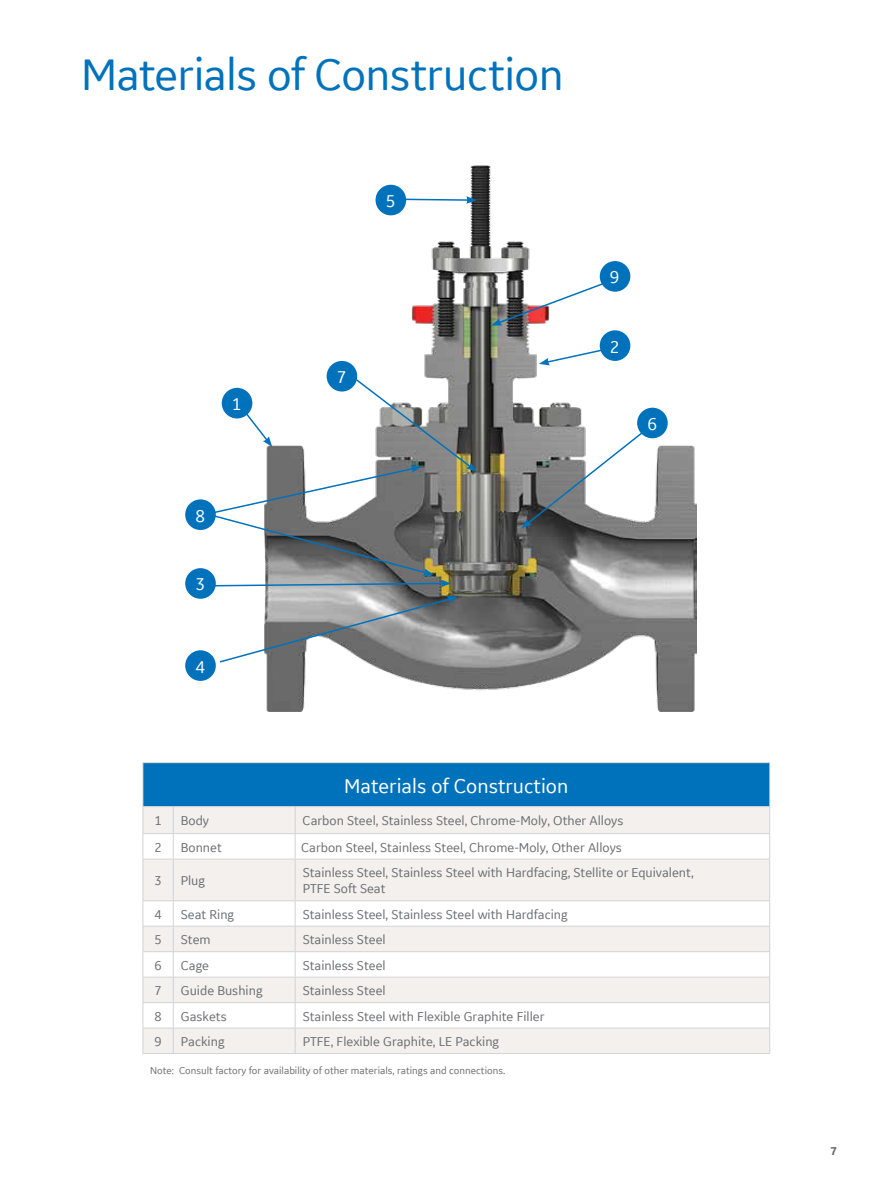
<style>
.page{position:relative;width:891px;height:1188px;background:#fff}
.page>*{position:absolute;margin:0;border:0;box-sizing:border-box;transform-origin:0 0}
.t1{font:46.5px "GE Inspira Sans";letter-spacing:-.015em;color:#0072bc}
.t2{font:21px "GE Inspira Sans";color:#fff}
.t3{font:18px "GE Inspira Sans";color:#fff}
.t4{font:13.5px/16.2px "GE Inspira Sans";color:#6d6e71}
.t5{font:700 12px "GE Inspira Sans";color:#6d6e71}
.t6{font:10.5px "GE Inspira Sans";color:#6d6e71}
</style>
<div class="page">
<div style="left:143px;top:763px;width:627px;height:44px;background:#0072bc"></div>
<div style="left:144px;top:807px;width:625px;height:26px;background:#f3f0ee"></div>
<svg style="left:144px;top:834px;width:625px;height:66px;fill:#f3f0ee"></svg>
<hr style="left:143px;top:762px;width:30px;height:1px;background:#d1d3d4">
<hr style="left:143px;top:763px;width:1px;height:43px;background:#d1d3d4">
<hr style="left:173px;top:762px;width:122px;height:1px;background:#d1d3d4">
<hr style="left:295px;top:762px;width:475px;height:1px;background:#d1d3d4">
<hr style="left:769px;top:763px;width:1px;height:43px;background:#d1d3d4">
<hr style="left:143px;top:806px;width:30px;height:1px;background:#d1d3d4">
<hr style="left:173px;top:806px;width:122px;height:1px;background:#d1d3d4">
<hr style="left:295px;top:806px;width:475px;height:1px;background:#d1d3d4">
<hr style="left:143px;top:833px;width:30px;height:1px;background:#d1d3d4">
<svg style="left:143px;top:807px;width:1px;height:52px"></svg>
<hr style="left:173px;top:833px;width:122px;height:1px;background:#d1d3d4">
<svg style="left:173px;top:807px;width:1px;height:52px"></svg>
<hr style="left:295px;top:833px;width:475px;height:1px;background:#d1d3d4">
<svg style="left:295px;top:807px;width:1px;height:52px"></svg>
<svg style="left:769px;top:807px;width:1px;height:52px"></svg>
<hr style="left:143px;top:859px;width:30px;height:1px;background:#d1d3d4">
<hr style="left:143px;top:859px;width:1px;height:41px;background:#d1d3d4">
<hr style="left:173px;top:859px;width:122px;height:1px;background:#d1d3d4">
<hr style="left:173px;top:859px;width:1px;height:41px;background:#d1d3d4">
<hr style="left:295px;top:859px;width:475px;height:1px;background:#d1d3d4">
<hr style="left:295px;top:859px;width:1px;height:41px;background:#d1d3d4">
<hr style="left:769px;top:859px;width:1px;height:41px;background:#d1d3d4">
<hr style="left:143px;top:900px;width:30px;height:1px;background:#d1d3d4">
<hr style="left:173px;top:900px;width:122px;height:1px;background:#d1d3d4">
<hr style="left:295px;top:900px;width:475px;height:1px;background:#d1d3d4">
<svg style="left:143px;top:901px;width:627px;height:152px"></svg>
<hr style="left:143px;top:1053px;width:30px;height:1px;background:#d1d3d4">
<hr style="left:173px;top:1053px;width:122px;height:1px;background:#d1d3d4">
<hr style="left:295px;top:1053px;width:475px;height:1px;background:#d1d3d4">
<img style="left:265px;top:165px;width:431px;height:546px">
<svg style="left:539px;top:348px;width:68px;height:17px"></svg>
<svg style="left:219px;top:596px;width:239px;height:68px"></svg>
<svg style="left:406px;top:196px;width:71px;height:8px"></svg>
<svg style="left:521px;top:426px;width:129px;height:102px"></svg>
<svg style="left:491px;top:281px;width:116px;height:45px"></svg>
<svg style="left:205px;top:378px;width:272px;height:209px"></svg>
<div style="left:222px;top:388px;width:30px;height:30px;background:#0072bc;border-radius:50%"></div>
<div style="left:600px;top:330px;width:30px;height:31px;background:#0072bc;border-radius:50%"></div>
<div style="left:185px;top:568px;width:31px;height:31px;background:#0072bc;border-radius:50%"></div>
<div style="left:185px;top:650px;width:31px;height:31px;background:#0072bc;border-radius:50%"></div>
<div style="left:376px;top:185px;width:30px;height:30px;background:#0072bc;border-radius:50%"></div>
<div style="left:637px;top:408px;width:31px;height:30px;background:#0072bc;border-radius:50%"></div>
<div style="left:327px;top:361px;width:30px;height:31px;background:#0072bc;border-radius:50%"></div>
<div style="left:185px;top:499px;width:31px;height:31px;background:#0072bc;border-radius:50%"></div>
<div style="left:600px;top:261px;width:30px;height:31px;background:#0072bc;border-radius:50%"></div>
<h1 class="t1" style="left:81px;top:46px;width:484px">Materials of Construction</h1>
<h3 class="t3" style="left:232px;top:393px;width:11px">1</h3>
<h3 class="t3" style="left:195px;top:505px;width:11px">8</h3>
<h3 class="t3" style="left:195px;top:573px;width:11px">3</h3>
<h3 class="t3" style="left:195px;top:655px;width:11px">4</h3>
<h3 class="t3" style="left:386px;top:190px;width:11px">5</h3>
<h3 class="t3" style="left:337px;top:366px;width:11px">7</h3>
<h3 class="t3" style="left:610px;top:266px;width:11px">9</h3>
<h3 class="t3" style="left:610px;top:335px;width:11px">2</h3>
<h3 class="t3" style="left:647px;top:413px;width:11px">6</h3>
<h2 class="t2" style="left:344px;top:773px;width:226px">Materials of Construction</h2>
<p class="t4" style="left:155px;top:812px;width:9px">1</p>
<p class="t4" style="left:181px;top:812px;width:30px">Body</p>
<p class="t4" style="left:303px;top:812px;width:322px">Carbon Steel, Stainless Steel, Chrome-Moly, Other Alloys</p>
<p class="t4" style="left:155px;top:839px;width:9px">2</p>
<p class="t4" style="left:181px;top:839px;width:43px">Bonnet</p>
<p class="t4" style="left:301px;top:839px;width:322px">Carbon Steel, Stainless Steel, Chrome-Moly, Other Alloys</p>
<p class="t4" style="left:155px;top:872px;width:9px">3</p>
<p class="t4" style="left:181px;top:872px;width:26px">Plug</p>
<p class="t4" style="left:303px;top:864px;width:393px">Stainless Steel, Stainless Steel with Hardfacing, Stellite or Equivalent,<br>PTFE Soft Seat</p>
<p class="t4" style="left:155px;top:906px;width:9px">4</p>
<p class="t4" style="left:181px;top:906px;width:55px">Seat Ring</p>
<p class="t4" style="left:303px;top:906px;width:267px">Stainless Steel, Stainless Steel with Hardfacing</p>
<p class="t4" style="left:155px;top:931px;width:9px">5</p>
<p class="t4" style="left:181px;top:931px;width:31px">Stem</p>
<p class="t4" style="left:303px;top:931px;width:84px">Stainless Steel</p>
<p class="t4" style="left:155px;top:957px;width:9px">6</p>
<p class="t4" style="left:181px;top:957px;width:30px">Cage</p>
<p class="t4" style="left:303px;top:957px;width:84px">Stainless Steel</p>
<p class="t4" style="left:155px;top:982px;width:9px">7</p>
<p class="t4" style="left:181px;top:982px;width:83px">Guide Bushing</p>
<p class="t4" style="left:303px;top:982px;width:84px">Stainless Steel</p>
<p class="t4" style="left:155px;top:1008px;width:9px">8</p>
<p class="t4" style="left:181px;top:1008px;width:47px">Gaskets</p>
<p class="t4" style="left:303px;top:1008px;width:243px">Stainless Steel with Flexible Graphite Filler</p>
<p class="t4" style="left:155px;top:1033px;width:9px">9</p>
<p class="t4" style="left:181px;top:1033px;width:45px">Packing</p>
<p class="t4" style="left:303px;top:1033px;width:198px">PTFE, Flexible Graphite, LE Packing</p>
<p class="t6" style="left:150px;top:1064px;width:356px">Note: Consult factory for availability of other materials, ratings and connections.</p>
<p class="t5" style="left:831px;top:1143px;width:8px">7</p>
</div>
